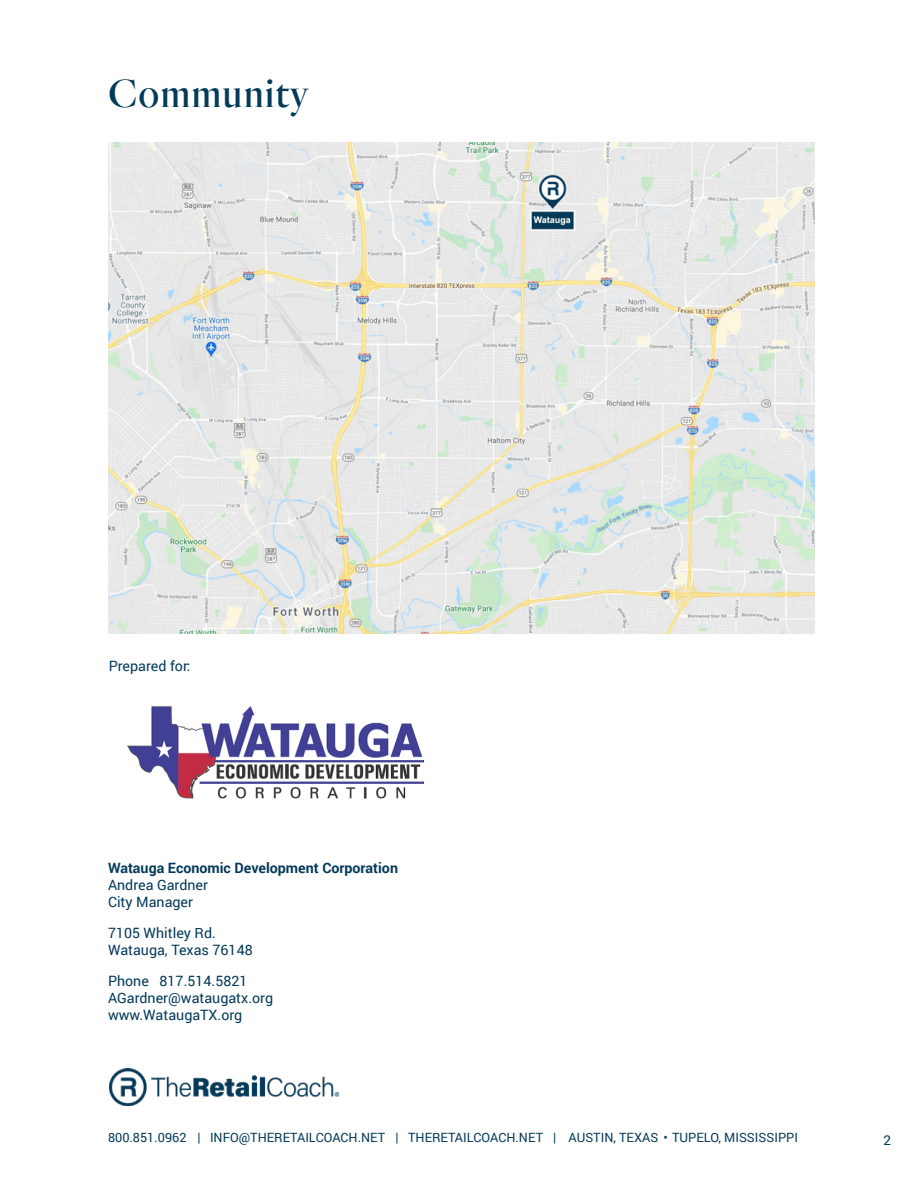
<style>
.page{position:relative;width:918px;height:1188px;background:#fff}
.page>*{position:absolute;margin:0;border:0;box-sizing:border-box;transform-origin:0 0}
.BlueTitles{font:40.5px "TRC Quarto Regular";letter-spacing:.025em;color:#043a5a}
.t1{font:14.25px/17.1px "Roboto";color:#043a5a}
.t2{font:700 14.25px "Roboto";color:#043a5a}
.t3{font:13.5px "Roboto";color:#043a5a}
.t4{font:12.75px "Roboto";color:#043a5a}
</style>
<div class="page">
<img style="left:127px;top:706px;width:297px;height:93px">
<img style="left:109px;top:142px;width:706px;height:491px">
<img style="left:110px;top:1068px;width:228px;height:38px">
<p class="BlueTitles" style="left:108px;top:69px;width:201px">Community</p>
<p class="t1" style="left:109px;top:657px;width:83px">Prepared for:</p>
<p class="t2" style="left:108px;top:858px;width:292px">Watauga Economic Development Corporation</p>
<p class="t1" style="left:108px;top:876px;width:102px">Andrea Gardner<br>City Manager</p>
<p class="t1" style="left:108px;top:924px;width:109px">7105 Whitley Rd.</p>
<p class="t1" style="left:108px;top:941px;width:146px">Watauga, Texas 76148</p>
<p class="t1" style="left:108px;top:972px;width:141px">Phone 817.514.5821</p>
<p class="t1" style="left:108px;top:989px;width:167px">AGardner@wataugatx.org</p>
<p class="t1" style="left:108px;top:1006px;width:136px">www.WataugaTX.org</p>
<p class="t4" style="left:108px;top:1128px;width:692px">800.851.0962 | INFO@THERETAILCOACH.NET | THERETAILCOACH.NET | AUSTIN, TEXAS • TUPELO, MISSISSIPPI</p>
<p class="t3" style="left:883px;top:1131px;width:9px">2</p>
</div>
